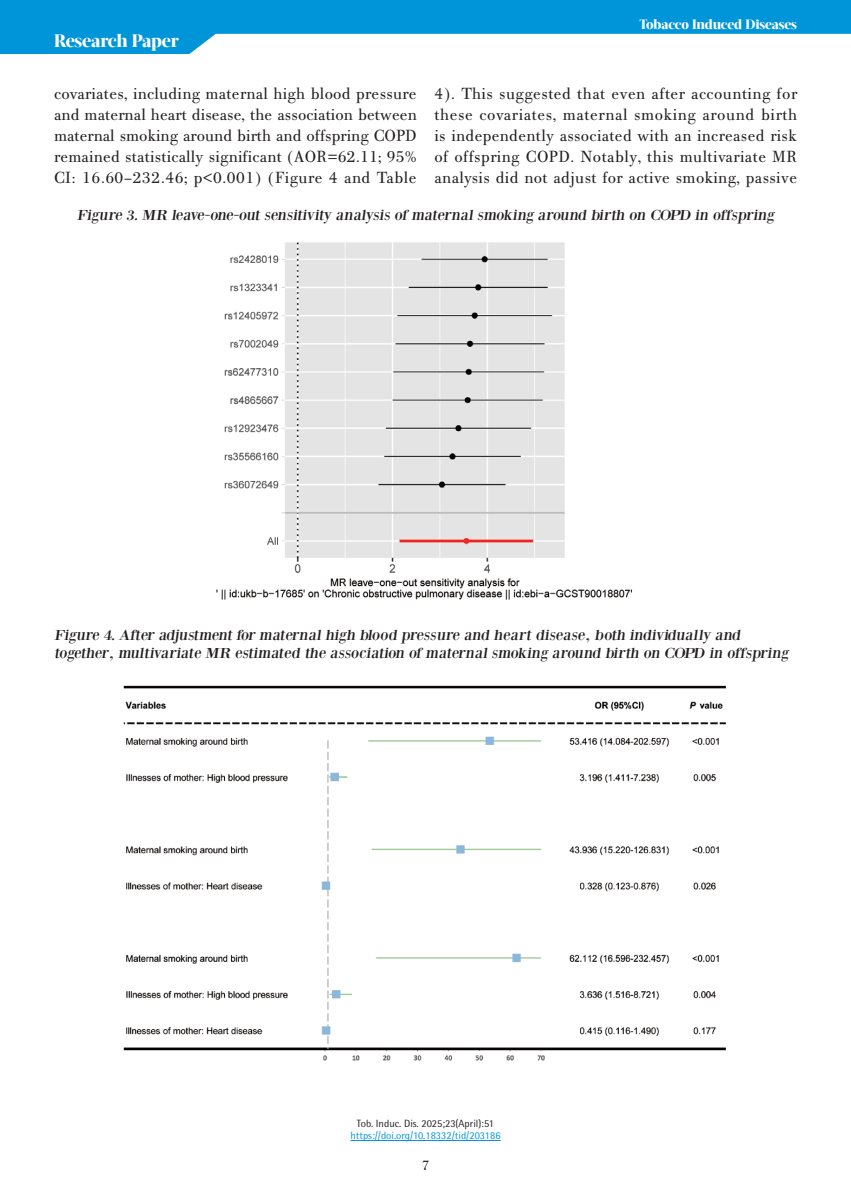
<style>
.page{position:relative;width:851px;height:1191px;background:#fff}
.page>*{position:absolute;margin:0;border:0;box-sizing:border-box;transform-origin:0 0}
.t1{font:800 18px "Acta Display W04";letter-spacing:-.01em;color:#fff}
.t2{font:17.25px/21px "PF Bodoni Text";letter-spacing:.02em;color:#231f20;text-align:justify}
.t3{font:15px/18px "Bodoni XT";color:#231f20;scale:1.1 1}
.t4{font:15px "PF Bodoni Text";color:#231f20}
.t5{font:800 13.5px "Acta Display W04";letter-spacing:-.01em;color:#fff}
.t6{font:10.5px "Rotis Semi Sans Hel";color:#0095d9}
.t7{font:10.5px "Rotis Semi Sans Hel";color:#231f20}
</style>
<div class="page">
<svg style="left:0;top:0;width:850px;height:54px;fill:#0095d9"></svg>
<hr style="left:350px;top:1140px;width:150px;height:1px;background:#0095d9">
<img style="left:123px;top:685px;width:603px;height:376px">
<img style="left:216px;top:242px;width:416px;height:358px">
<p class="t1" style="left:54px;top:30px;width:126px">Research Paper</p>
<p class="t5" style="left:639px;top:17px;width:159px">Tobacco Induced Diseases</p>
<p class="t2" style="left:54px;top:83px;width:364px">covariates, including maternal high blood pressure and maternal heart disease, the association between maternal smoking around birth and offspring COPD remained statistically significant (AOR=62.11; 95% CI: 16.60–232.46; p&lt;0.001) (Figure 4 and Table</p>
<p class="t2" style="left:434px;top:83px;width:364px">4). This suggested that even after accounting for these covariates, maternal smoking around birth is independently associated with an increased risk of offspring COPD. Notably, this multivariate MR analysis did not adjust for active smoking, passive</p>
<p class="t3" style="left:77px;top:205px;width:637px">Figure 3. MR leave-one-out sensitivity analysis of maternal smoking around birth on COPD in offspring</p>
<p class="t3" style="left:54px;top:626px;width:671px">Figure 4. After adjustment for maternal high blood pressure and heart disease, both individually and together, multivariate MR estimated the association of maternal smoking around birth on COPD in offspring</p>
<p class="t7" style="left:357px;top:1116px;width:139px">Tob. Induc. Dis. 2025;23(April):51</p>
<p class="t6" style="left:350px;top:1129px;width:152px">https://doi.org/10.18332/tid/203186</p>
<p class="t4" style="left:421px;top:1156px;width:9px">7</p>
</div>
